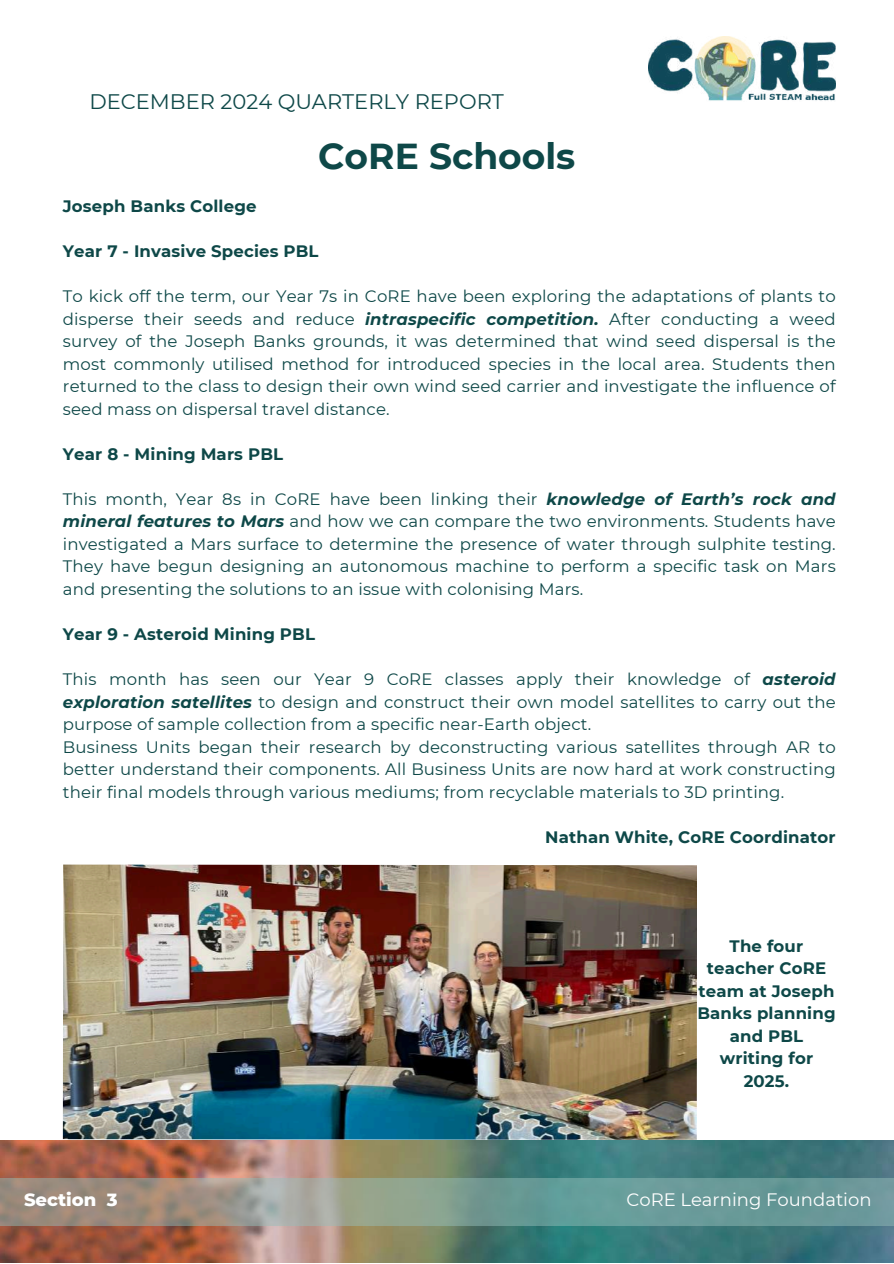
<style>
.page{position:relative;width:894px;height:1264px;background:#fff}
.page>*{position:absolute;margin:0;border:0;box-sizing:border-box;transform-origin:0 0}
.t1{font:700 36px "Montserrat";color:#0e4848}
.t2{font:21px "Montserrat";color:#0e4848}
.t3{font:18px "Montserrat";color:#fff}
.t4{font:800 18px "Montserrat";color:#fff}
.t5{font:16.5px/22.5px "Montserrat";letter-spacing:.01em;color:#0e4848;text-align:justify}
.t6{font:700 16.5px/22.5px "Montserrat";letter-spacing:.01em;color:#0e4848;text-align:center}
.s1{font-weight:700;font-style:italic}
</style>
<div class="page">
<img style="left:0;top:1140px;width:893px;height:122px">
<svg style="left:0;top:1178px;width:893px;height:47px;background:#839990"></svg>
<img style="left:648px;top:36px;width:187px;height:65px">
<img style="left:63px;top:864px;width:633px;height:275px">
<p class="t2" style="left:89px;top:89px;width:416px">DECEMBER 2024 QUARTERLY REPORT</p>
<h1 class="t1" style="left:318px;top:134px;width:259px">CoRE Schools</h1>
<p class="t6" style="left:63px;top:195px;width:195px">Joseph Banks College</p>
<p class="t6" style="left:63px;top:240px;width:257px">Year 7 - Invasive Species PBL</p>
<p class="t5" style="left:63px;top:285px;width:774px">To kick off the term, our Year 7s in CoRE have been exploring the adaptations of plants to disperse their seeds and reduce <span class="s1">intraspecific competition.</span> After conducting a weed survey of the Joseph Banks grounds, it was determined that wind seed dispersal is the most commonly utilised method for introduced species in the local area. Students then returned to the class to design their own wind seed carrier and investigate the influence of seed mass on dispersal travel distance.</p>
<p class="t6" style="left:63px;top:443px;width:222px">Year 8 - Mining Mars PBL</p>
<p class="t5" style="left:63px;top:488px;width:774px">This month, Year 8s in CoRE have been linking their <span class="s1">knowledge of Earth’s rock and mineral features to Mars</span> and how we can compare the two environments. Students have investigated a Mars surface to determine the presence of water through sulphite testing.<br>They have begun designing an autonomous machine to perform a specific task on Mars and presenting the solutions to an issue with colonising Mars.</p>
<p class="t6" style="left:63px;top:623px;width:253px">Year 9 - Asteroid Mining PBL</p>
<p class="t5" style="left:63px;top:668px;width:774px;text-align:left">This month has seen our Year 9 CoRE classes apply their knowledge of <span class="s1">asteroid exploration satellites</span> to design and construct their own model satellites to carry out the purpose of sample collection from a specific near-Earth object.<br>Business Units began their research by deconstructing various satellites through AR to better understand their components. All Business Units are now hard at work constructing their final models through various mediums; from recyclable materials to 3D printing.</p>
<p class="t6" style="left:545px;top:825px;width:292px">Nathan White, CoRE Coordinator</p>
<p class="t6" style="left:697px;top:934px;width:140px">The four teacher CoRE team at Joseph<br>Banks planning and PBL writing for<br>2025.</p>
<p class="t4" style="left:24px;top:1188px;width:95px">Section 3</p>
<p class="t3" style="left:626px;top:1188px;width:247px">CoRE Learning Foundation</p>
</div>
